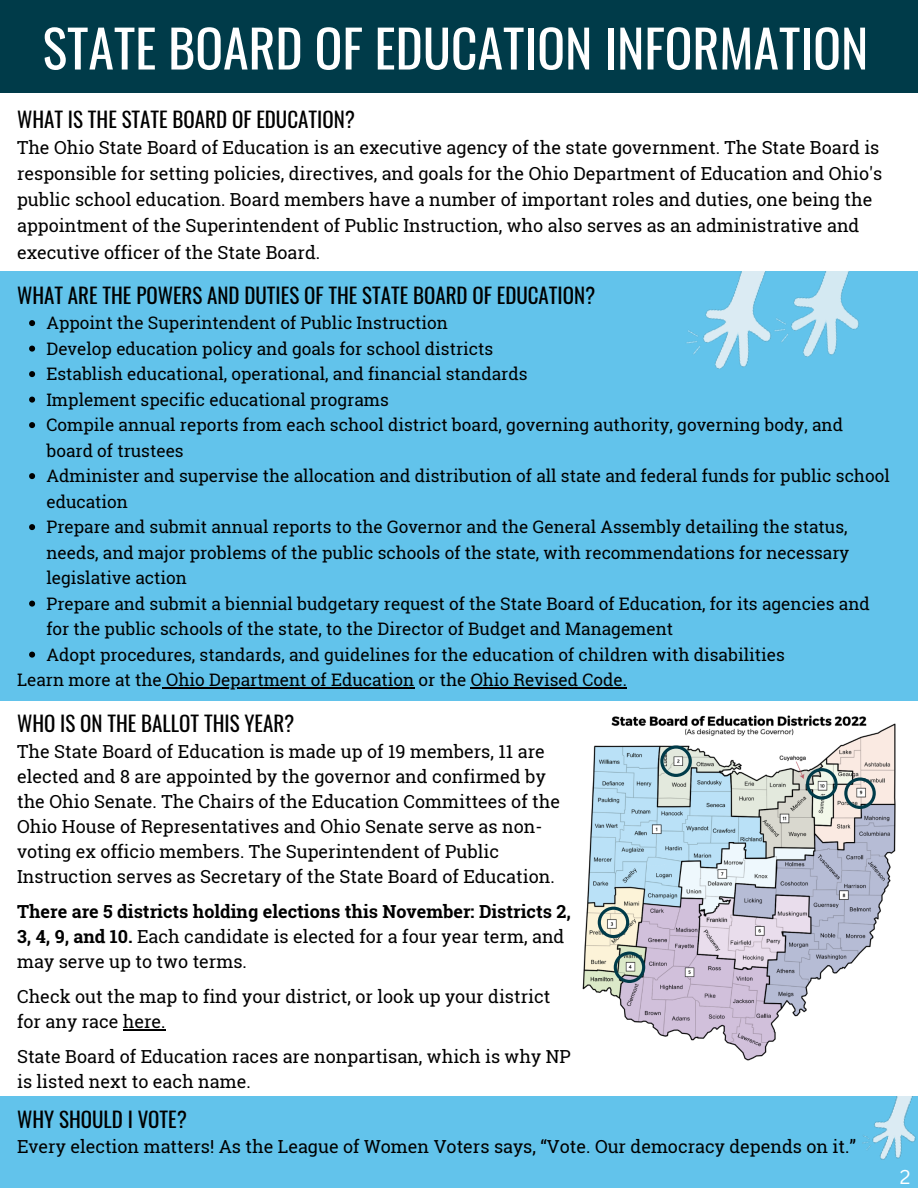
<style>
.page{position:relative;width:918px;height:1188px;background:#fff}
.page>*{position:absolute;margin:0;border:0;box-sizing:border-box;transform-origin:0 0}
.t1{font:51.75px "Oswald";color:#fff}
.t2{font:21px "Oswald";color:#000}
.t3{font:19.5px "Canva Sans";color:#fff}
.t4{font:18px/25px "Roboto Slab";color:#000}
.t5{font:700 18px/25px "Roboto Slab";color:#000}
.t6{font:17.25px/25.5px "Roboto Slab";color:#000}
.s1{font-weight:400}
</style>
<div class="page">
<div style="left:0;top:271px;width:918px;height:430px;background:#62c3eb"></div>
<svg style="left:29px;top:320px;width:6px;height:6px"></svg>
<svg style="left:29px;top:346px;width:6px;height:6px"></svg>
<svg style="left:29px;top:371px;width:6px;height:6px"></svg>
<svg style="left:29px;top:397px;width:6px;height:6px"></svg>
<svg style="left:29px;top:422px;width:6px;height:6px"></svg>
<svg style="left:29px;top:473px;width:6px;height:6px"></svg>
<svg style="left:29px;top:524px;width:6px;height:6px"></svg>
<svg style="left:29px;top:601px;width:6px;height:6px"></svg>
<svg style="left:29px;top:652px;width:6px;height:6px"></svg>
<hr style="left:162px;top:688px;width:252px;height:1px;background:#000">
<hr style="left:471px;top:688px;width:156px;height:1px;background:#000">
<div style="left:0;top:0;width:918px;height:92px;background:#003b49"></div>
<img style="left:582px;top:715px;width:314px;height:346px">
<div style="left:0;top:1096px;width:918px;height:92px;background:#62c3eb"></div>
<img style="left:686px;top:271px;width:67px;height:98px">
<img style="left:753px;top:271px;width:106px;height:86px">
<img style="left:862px;top:1096px;width:54px;height:64px">
<svg style="left:660px;top:745px;width:32px;height:32px"></svg>
<svg style="left:806px;top:768px;width:32px;height:32px"></svg>
<svg style="left:844px;top:777px;width:32px;height:32px"></svg>
<svg style="left:614px;top:952px;width:31px;height:31px"></svg>
<svg style="left:598px;top:907px;width:31px;height:31px"></svg>
<hr style="left:123px;top:1029px;width:43px;height:1px;background:#000">
<h1 class="t1" style="left:43px;top:8px;width:827px">STATE BOARD OF EDUCATION INFORMATION</h1>
<p class="t2" style="left:17px;top:103px;width:339px">WHAT IS THE STATE BOARD OF EDUCATION?</p>
<p class="t4" style="left:17px;top:133px;width:867px;line-height:26.2px">The Ohio State Board of Education is an executive agency of the state government. The State Board is responsible for setting policies, directives, and goals for the Ohio Department of Education and Ohio's public school education. Board members have a number of important roles and duties, one being the appointment of the Superintendent of Public Instruction, who also serves as an administrative and executive officer of the State Board.</p>
<p class="t2" style="left:17px;top:279px;width:580px">WHAT ARE THE POWERS AND DUTIES OF THE STATE BOARD OF EDUCATION?</p>
<p class="t6" style="left:46px;top:310px;width:845px">Appoint the Superintendent of Public Instruction<br>Develop education policy and goals for school districts<br>Establish educational, operational, and financial standards<br>Implement specific educational programs<br>Compile annual reports from each school district board, governing authority, governing body, and board of trustees<br>Administer and supervise the allocation and distribution of all state and federal funds for public school education<br>Prepare and submit annual reports to the Governor and the General Assembly detailing the status, needs, and major problems of the public schools of the state, with recommendations for necessary legislative action<br>Prepare and submit a biennial budgetary request of the State Board of Education, for its agencies and for the public schools of the state, to the Director of Budget and Management<br>Adopt procedures, standards, and guidelines for the education of children with disabilities</p>
<p class="t6" style="left:17px;top:667px;width:611px">Learn more at the Ohio Department of Education or the Ohio Revised Code.</p>
<p class="t2" style="left:17px;top:707px;width:279px">WHO IS ON THE BALLOT THIS YEAR?</p>
<p class="t4" style="left:17px;top:738px;width:545px">The State Board of Education is made up of 19 members, 11 are elected and 8 are appointed by the governor and confirmed by the Ohio Senate. The Chairs of the Education Committees of the Ohio House of Representatives and Ohio Senate serve as non&shy;voting ex officio members. The Superintendent of Public Instruction serves as Secretary of the State Board of Education.</p>
<p class="t5" style="left:17px;top:898px;width:555px">There are 5 districts holding elections this November: Districts 2,<br>3, 4, 9, and 10. <span class="s1">Each candidate is elected for a four year term, and may serve up to two terms.</span></p>
<p class="t4" style="left:17px;top:983px;width:535px">Check out the map to find your district, or look up your district for any race here.</p>
<p class="t4" style="left:17px;top:1043px;width:555px">State Board of Education races are nonpartisan, which is why NP is listed next to each name.</p>
<p class="t2" style="left:17px;top:1103px;width:171px">WHY SHOULD I VOTE?</p>
<p class="t4" style="left:17px;top:1133px;width:840px">Every election matters! As the League of Women Voters says, “Vote. Our democracy depends on it.”</p>
<p class="t3" style="left:900px;top:1163px;width:12px">2</p>
</div>
